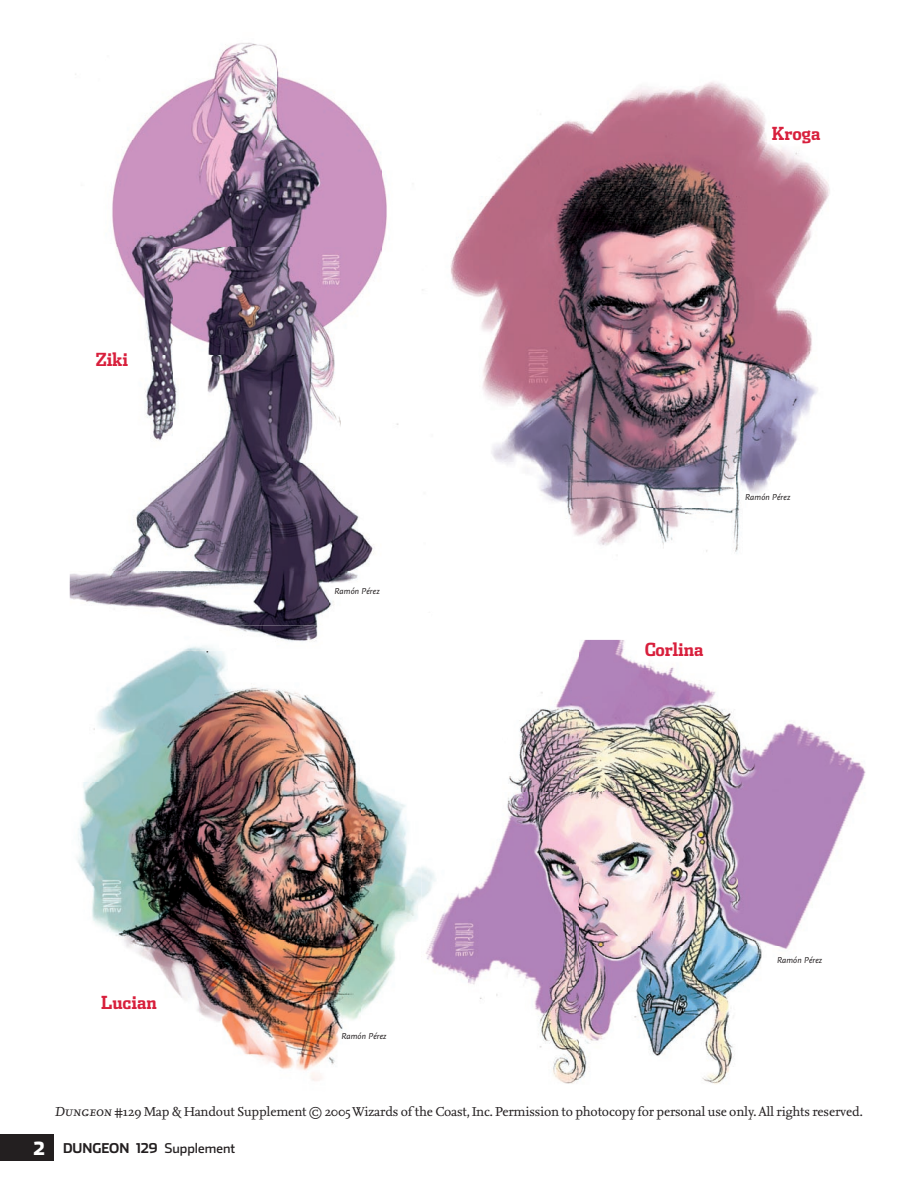
<style>
.page{position:relative;width:918px;height:1188px;background:#fff}
.page>*{position:absolute;margin:0;border:0;box-sizing:border-box;transform-origin:0 0}
.t1{font:700 18px "Dispatch Cond";color:#d81f3c}
.t2{font:13.5px "Nexus Serif OT";letter-spacing:-.015em;color:#231f20}
.t3{font:700 13.5px "Stainless";color:#231f20}
.t4{font:italic 9px "Nexus Sans OT";color:#231f20}
.s1{font-style:italic}
.s2{font-weight:900;font-size:18px;color:#fff}
.s3{font-weight:400}
</style>
<div class="page">
<img style="left:70px;top:43px;width:329px;height:582px">
<img style="left:422px;top:81px;width:408px;height:471px">
<img style="left:77px;top:625px;width:344px;height:456px">
<img style="left:468px;top:640px;width:398px;height:444px">
<img style="left:421px;top:867px;width:47px;height:112px">
<div style="left:0;top:1134px;width:54px;height:27px;background:#231f20"></div>
<h1 class="t1" style="left:96px;top:348px;width:34px">Ziki</h1>
<h1 class="t1" style="left:101px;top:991px;width:57px">Lucian</h1>
<p class="t4" style="left:334px;top:585px;width:47px">Ramón Pérez</p>
<p class="t4" style="left:341px;top:1030px;width:47px">Ramón Pérez</p>
<h1 class="t1" style="left:772px;top:122px;width:50px">Kroga</h1>
<p class="t4" style="left:745px;top:491px;width:47px">Ramón Pérez</p>
<h1 class="t1" style="left:645px;top:638px;width:60px">Corlina</h1>
<p class="t4" style="left:777px;top:954px;width:47px">Ramón Pérez</p>
<p class="t2" style="left:55px;top:1103px;width:809px"><span class="s1">Dungeon</span> #129 Map &amp; Handout Supplement © 2005 Wizards of the Coast, Inc. Permission to photocopy for personal use only. All rights reserved.</p>
<p class="t3" style="left:34px;top:1140px;width:203px"><span class="s2">2</span> DUNGEON 129 <span class="s3">Supplement</span></p>
</div>
